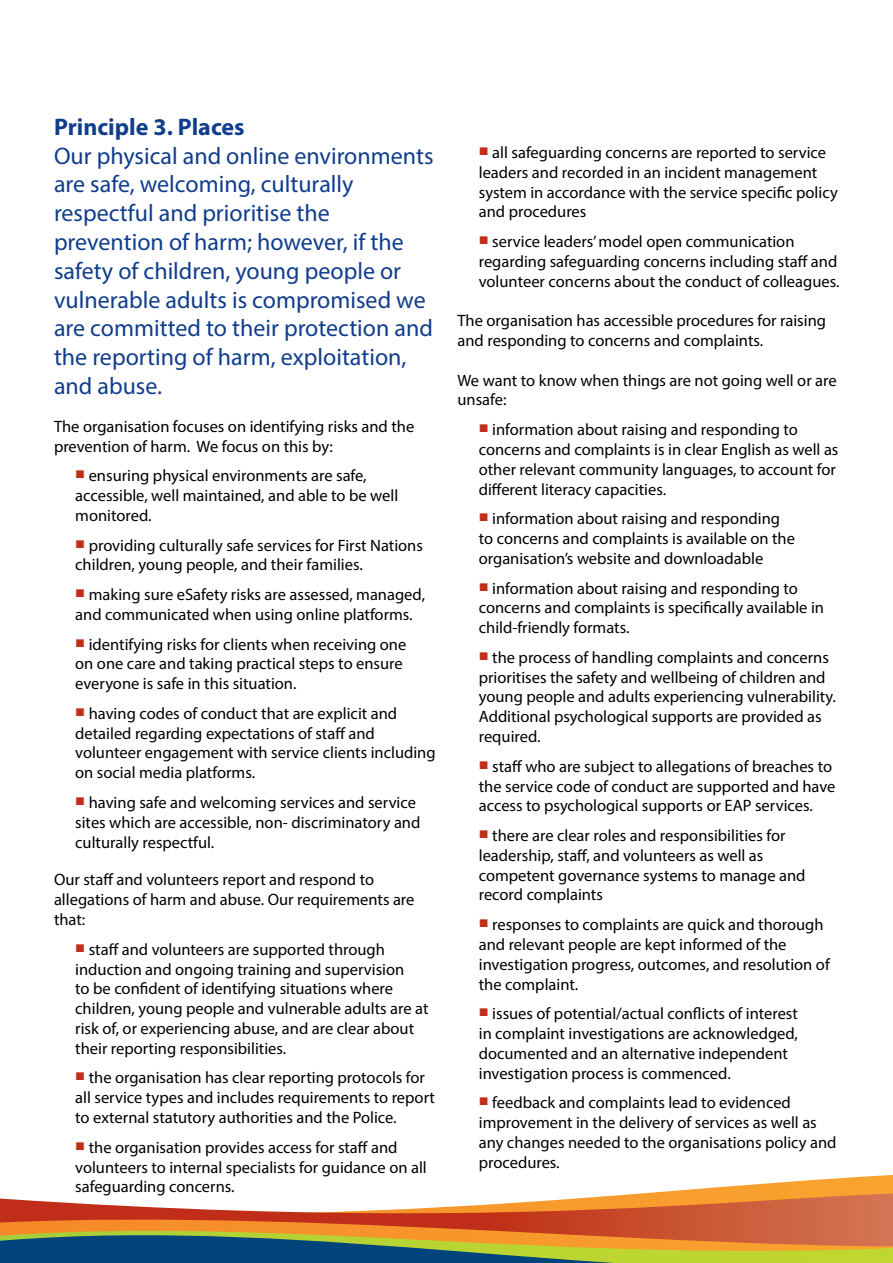
<style>
.page{position:relative;width:893px;height:1263px;background:#fff}
.page>*{position:absolute;margin:0;border:0;box-sizing:border-box;transform-origin:0 0}
.t1{font:24px/28.8px "Myriad Pro";color:#103d8c}
.t2{font:700 24px "Myriad Pro";color:#103d8c}
.t3{font:16.5px/19.8px "Myriad Pro";color:#000}
</style>
<div class="page">
<svg style="left:0;top:1255px;width:893px;height:8px;background:#477a5e"></svg>
<svg style="left:0;top:1175px;width:893px;height:80px"></svg>
<svg style="left:0;top:1193px;width:893px;height:53px"></svg>
<p class="t2" style="left:54px;top:111px;width:192px">Principle 3. Places</p>
<p class="t1" style="left:54px;top:141px;width:381px">Our physical and online environments are safe, welcoming, culturally respectful and prioritise the prevention of harm; however, if the safety of children, young people or vulnerable adults is compromised we are committed to their protection and the reporting of harm, exploitation, and abuse.</p>
<p class="t3" style="left:54px;top:416px;width:362px">The organisation focuses on identifying risks and the prevention of harm. We focus on this by:</p>
<p class="t3" style="left:75px;top:466px;width:324px"><sup>■</sup> ensuring physical environments are safe, accessible, well maintained, and able to be well monitored.</p>
<p class="t3" style="left:75px;top:535px;width:349px"><sup>■</sup> providing culturally safe services for First Nations children, young people, and their families.</p>
<p class="t3" style="left:75px;top:584px;width:351px"><sup>■</sup> making sure eSafety risks are assessed, managed, and communicated when using online platforms.</p>
<p class="t3" style="left:75px;top:634px;width:333px"><sup>■</sup> identifying risks for clients when receiving one on one care and taking practical steps to ensure everyone is safe in this situation.</p>
<p class="t3" style="left:75px;top:703px;width:362px"><sup>■</sup> having codes of conduct that are explicit and detailed regarding expectations of staff and volunteer engagement with service clients including on social media platforms.</p>
<p class="t3" style="left:75px;top:792px;width:347px"><sup>■</sup> having safe and welcoming services and service sites which are accessible, non- discriminatory and culturally respectful.</p>
<p class="t3" style="left:54px;top:870px;width:362px">Our staff and volunteers report and respond to allegations of harm and abuse. Our requirements are that:</p>
<p class="t3" style="left:75px;top:939px;width:355px"><sup>■</sup> staff and volunteers are supported through induction and ongoing training and supervision<br>to be confident of identifying situations where children, young people and vulnerable adults are at risk of, or experiencing abuse, and are clear about their reporting responsibilities.</p>
<p class="t3" style="left:75px;top:1068px;width:361px"><sup>■</sup> the organisation has clear reporting protocols for all service types and includes requirements to report to external statutory authorities and the Police.</p>
<p class="t3" style="left:75px;top:1137px;width:353px"><sup>■</sup> the organisation provides access for staff and volunteers to internal specialists for guidance on all safeguarding concerns.</p>
<p class="t3" style="left:479px;top:142px;width:361px"><sup>■</sup> all safeguarding concerns are reported to service leaders and recorded in an incident management system in accordance with the service specific policy and procedures</p>
<p class="t3" style="left:479px;top:231px;width:362px"><sup>■</sup> service leaders’ model open communication regarding safeguarding concerns including staff and volunteer concerns about the conduct of colleagues.</p>
<p class="t3" style="left:458px;top:310px;width:370px">The organisation has accessible procedures for raising and responding to concerns and complaints.</p>
<p class="t3" style="left:458px;top:370px;width:381px">We want to know when things are not going well or are unsafe:</p>
<p class="t3" style="left:479px;top:419px;width:361px"><sup>■</sup> information about raising and responding to concerns and complaints is in clear English as well as other relevant community languages, to account for different literacy capacities.</p>
<p class="t3" style="left:479px;top:508px;width:318px"><sup>■</sup> information about raising and responding to concerns and complaints is available on the organisation’s website and downloadable</p>
<p class="t3" style="left:479px;top:578px;width:347px"><sup>■</sup> information about raising and responding to concerns and complaints is specifically available in child-friendly formats.</p>
<p class="t3" style="left:479px;top:647px;width:359px"><sup>■</sup> the process of handling complaints and concerns prioritises the safety and wellbeing of children and young people and adults experiencing vulnerability.<br>Additional psychological supports are provided as required.</p>
<p class="t3" style="left:479px;top:756px;width:358px"><sup>■</sup> staff who are subject to allegations of breaches to the service code of conduct are supported and have access to psychological supports or EAP services.</p>
<p class="t3" style="left:479px;top:825px;width:328px"><sup>■</sup> there are clear roles and responsibilities for leadership, staff, and volunteers as well as competent governance systems to manage and record complaints</p>
<p class="t3" style="left:479px;top:914px;width:353px"><sup>■</sup> responses to complaints are quick and thorough and relevant people are kept informed of the investigation progress, outcomes, and resolution of the complaint.</p>
<p class="t3" style="left:479px;top:1003px;width:321px"><sup>■</sup> issues of potential/actual conflicts of interest in complaint investigations are acknowledged, documented and an alternative independent investigation process is commenced.</p>
<p class="t3" style="left:479px;top:1093px;width:359px"><sup>■</sup> feedback and complaints lead to evidenced improvement in the delivery of services as well as any changes needed to the organisations policy and procedures.</p>
</div>
